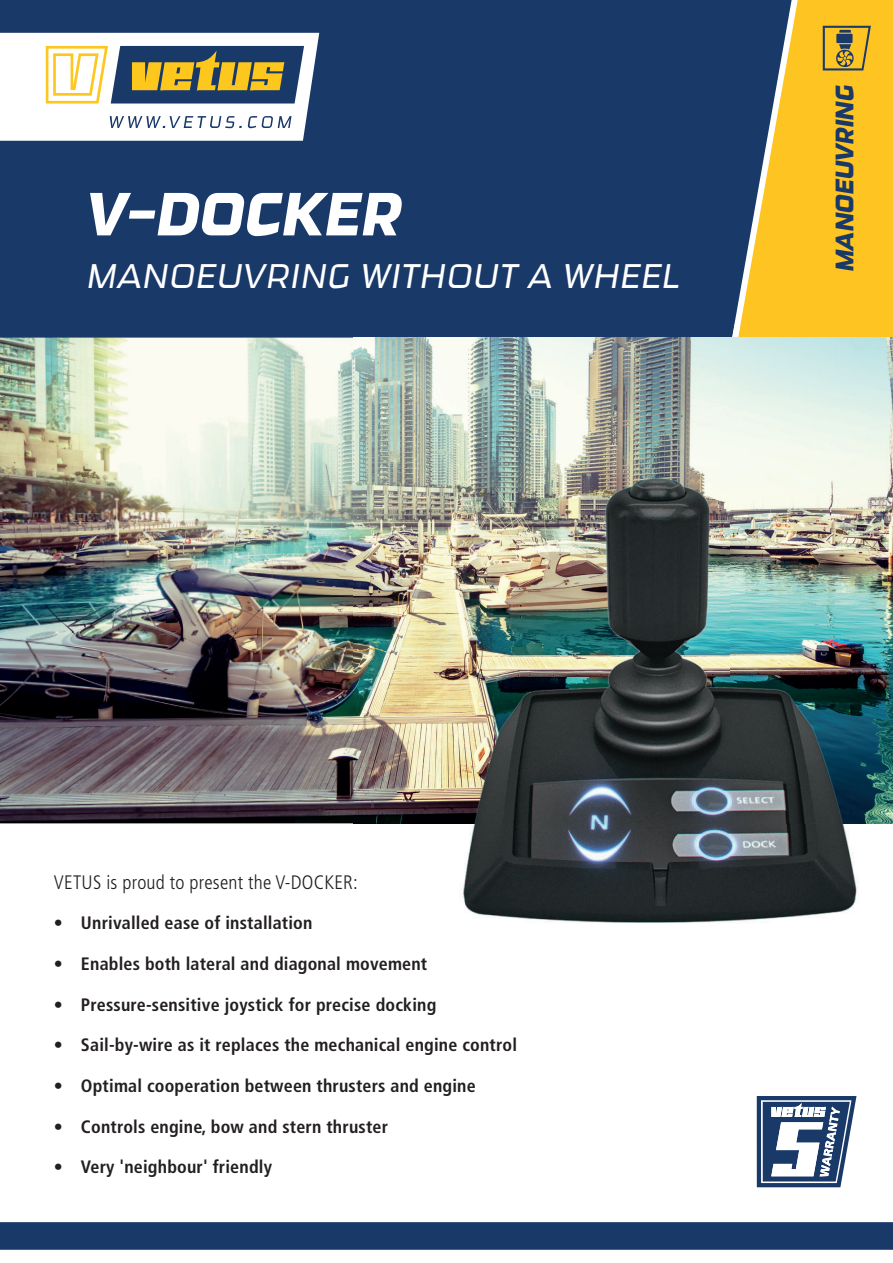
<style>
.page{position:relative;width:893px;height:1263px;background:#fff}
.page>*{position:absolute;margin:0;border:0;box-sizing:border-box;transform-origin:0 0}
.t1{font:italic 72px "Ginger OT";letter-spacing:.01em;color:#fff}
.t2{font:italic 300 40.5px "Ginger OT";letter-spacing:.01em;color:#fff}
.t3{font:italic 30px "Ginger OT";letter-spacing:.01em;color:#193969}
.t4{font:300 condensed 19.5px "Frutiger LT Std";letter-spacing:.01em;color:#231f20}
.t5{font:700 condensed 18px "Frutiger LT Std";letter-spacing:.01em;color:#231f20}
</style>
<div class="page">
<div style="left:0;top:0;width:649px;height:338px;background:#193969"></div>
<div style="left:805px;top:0;width:88px;height:324px;background:#fec422"></div>
<svg style="left:0;top:0;width:319px;height:163px"></svg>
<svg style="left:0;top:1222px;width:893px;height:28px;background:#1b3b6a"></svg>
<svg style="left:649px;top:0;width:156px;height:324px;background:#4e5b60"></svg>
<svg style="left:823px;top:26px;width:48px;height:44px;background:#b59738"></svg>
<img style="left:0;top:338px;width:354px;height:485px">
<svg style="left:757px;top:1096px;width:99px;height:91px"></svg>
<img style="left:354px;top:338px;width:539px;height:585px">
<img style="left:354px;top:324px;width:378px;height:14px">
<img style="left:740px;top:324px;width:153px;height:14px">
<img style="left:732px;top:324px;width:8px;height:14px">
<svg style="left:354px;top:874px;width:2px;height:19px"></svg>
<h1 class="t1" style="left:87px;top:168px;width:316px">V-DOCKER</h1>
<h2 class="t2" style="left:87px;top:250px;width:595px">MANOEUVRING WITHOUT A WHEEL</h2>
<h3 class="t3" style="left:825px;top:271px;width:188px;rotate:-90deg">MANOEUVRING</h3>
<p class="t4" style="left:54px;top:874px;width:305px">VETUS is proud to present the V-DOCKER:</p>
<p class="t5" style="left:54px;top:916px;width:260px">• Unrivalled ease of installation</p>
<p class="t5" style="left:54px;top:956px;width:375px">• Enables both lateral and diagonal movement</p>
<p class="t5" style="left:54px;top:997px;width:384px">• Pressure-sensitive joystick for precise docking</p>
<p class="t5" style="left:54px;top:1038px;width:464px">• Sail-by-wire as it replaces the mechanical engine control</p>
<p class="t5" style="left:54px;top:1078px;width:423px">• Optimal cooperation between thrusters and engine</p>
<p class="t5" style="left:54px;top:1119px;width:336px">• Controls engine, bow and stern thruster</p>
<p class="t5" style="left:54px;top:1160px;width:220px">• Very 'neighbour' friendly</p>
</div>
